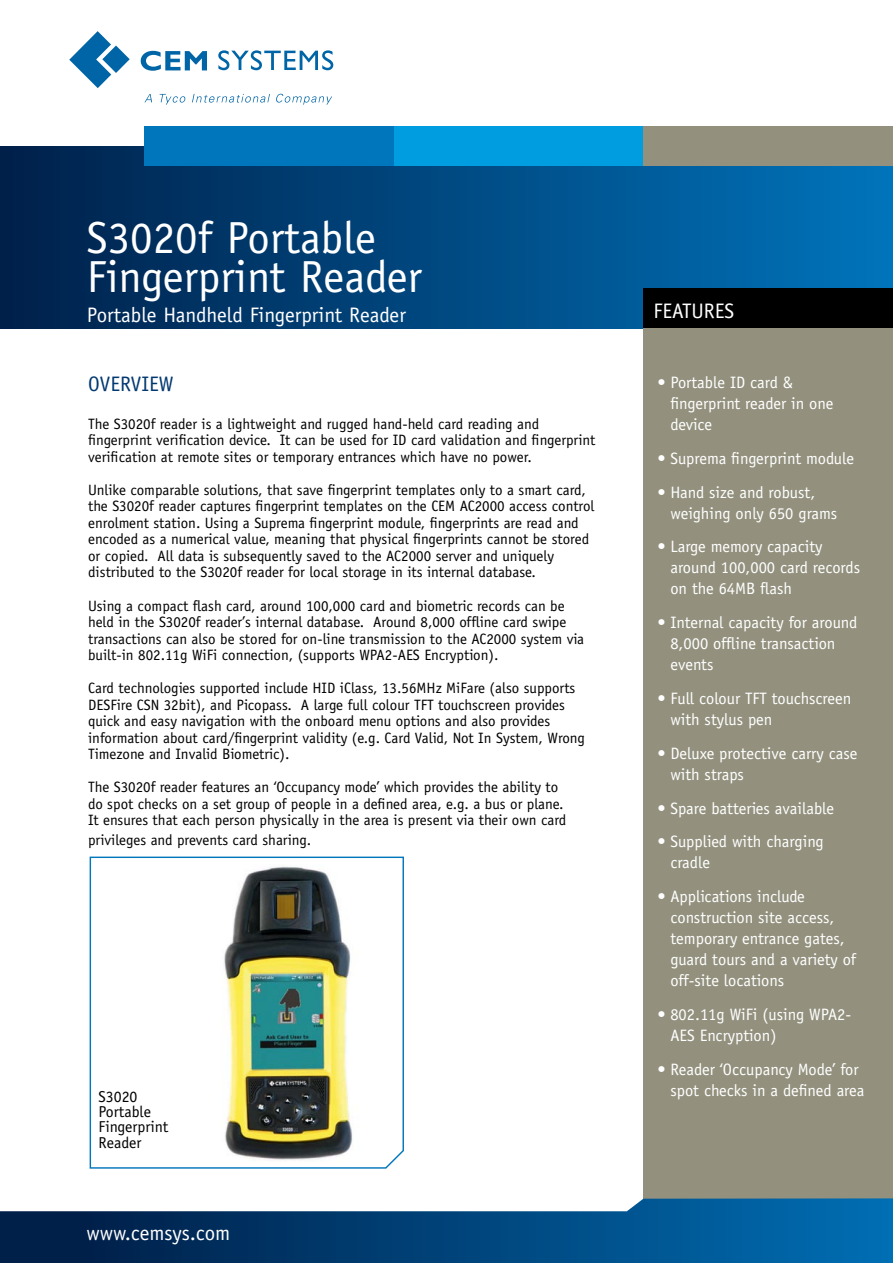
<style>
.page{position:relative;width:893px;height:1263px;background:#fff}
.page>*{position:absolute;margin:0;border:0;box-sizing:border-box;transform-origin:0 0}
.t1{font:45px/39px "Officina Sans";color:#fff}
.t2{font:21px "Officina Sans";color:#fff}
.t3{font:21px "Officina Sans";color:#003871}
.t4{font:16.5px/21px "Officina Sans";color:#fff}
.t5{font:15.75px/15.3px "Officina Sans";color:#000}
.t6{font:15px/16.5px "Officina Sans";color:#000}
</style>
<div class="page">
<div style="left:0;top:146px;width:893px;height:182px;background:linear-gradient(to right,#00204a,#0074bb)"></div>
<div style="left:643px;top:328px;width:250px;height:881px;background:#93917e"></div>
<svg style="left:0;top:1198px;width:893px;height:65px;background:#25608f"></svg>
<div style="left:145px;top:127px;width:250px;height:39px;background:#0076bd"></div>
<div style="left:395px;top:127px;width:250px;height:39px;background:#009ee0"></div>
<div style="left:643px;top:127px;width:250px;height:39px;background:#93917e"></div>
<div style="left:643px;top:288px;width:250px;height:40px;background:#000"></div>
<svg style="left:89px;top:856px;width:315px;height:313px"></svg>
<img style="left:209px;top:865px;width:159px;height:296px">
<svg style="left:218px;top:50px;width:115px;height:20px"></svg>
<svg style="left:141px;top:51px;width:66px;height:20px"></svg>
<svg style="left:69px;top:31px;width:61px;height:57px"></svg>
<svg style="left:144px;top:94px;width:8px;height:8px"></svg>
<svg style="left:160px;top:94px;width:26px;height:11px"></svg>
<svg style="left:192px;top:94px;width:78px;height:9px"></svg>
<svg style="left:276px;top:94px;width:56px;height:11px"></svg>
<h1 class="t1" style="left:87px;top:219px;width:336px">S3020f Portable<br>Fingerprint Reader</h1>
<h2 class="t2" style="left:87px;top:303px;width:320px">Portable Handheld Fingerprint Reader</h2>
<h2 class="t3" style="left:88px;top:372px;width:87px">OVERVIEW</h2>
<p class="t6" style="left:88px;top:416px;width:509px">The S3020f reader is a lightweight and rugged hand-held card reading and fingerprint verification device. It can be used for ID card validation and fingerprint verification at remote sites or temporary entrances which have no power.</p>
<p class="t6" style="left:88px;top:482px;width:508px">Unlike comparable solutions, that save fingerprint templates only to a smart card, the S3020f reader captures fingerprint templates on the CEM AC2000 access control enrolment station. Using a Suprema fingerprint module, fingerprints are read and encoded as a numerical value, meaning that physical fingerprints cannot be stored or copied. All data is subsequently saved to the AC2000 server and uniquely distributed to the S3020f reader for local storage in its internal database.</p>
<p class="t6" style="left:88px;top:597px;width:497px">Using a compact flash card, around 100,000 card and biometric records can be held in the S3020f reader’s internal database. Around 8,000 offline card swipe transactions can also be stored for on-line transmission to the AC2000 system via built-in 802.11g WiFi connection, (supports WPA2-AES Encryption).</p>
<p class="t6" style="left:88px;top:680px;width:498px">Card technologies supported include HID iClass, 13.56MHz MiFare (also supports DESFire CSN 32bit), and Picopass. A large full colour TFT touchscreen provides quick and easy navigation with the onboard menu options and also provides information about card/fingerprint validity (e.g. Card Valid, Not In System, Wrong Timezone and Invalid Biometric).</p>
<p class="t6" style="left:88px;top:779px;width:480px">The S3020f reader features an ‘Occupancy mode’ which provides the ability to do spot checks on a set group of people in a defined area, e.g. a bus or plane.<br>It ensures that each person physically in the area is present via their own card</p>
<p class="t6" style="left:88px;top:831px;width:225px">privileges and prevents card sharing.</p>
<p class="t5" style="left:99px;top:1089px;width:71px">S3020<br>Portable<br>Fingerprint<br>Reader</p>
<h2 class="t2" style="left:87px;top:1220px;width:145px">www.cemsys.com</h2>
<h2 class="t2" style="left:653px;top:298px;width:82px">FEATURES</h2>
<p class="t4" style="left:670px;top:372px;width:164px;text-indent:-13px">• Portable ID card &amp; fingerprint reader in one device</p>
<p class="t4" style="left:658px;top:448px;width:198px">• Suprema fingerprint module</p>
<p class="t4" style="left:670px;top:482px;width:168px;text-indent:-13px">• Hand size and robust, weighing only 650 grams</p>
<p class="t4" style="left:670px;top:536px;width:191px;text-indent:-13px">• Large memory capacity around 100,000 card records on the 64MB flash</p>
<p class="t4" style="left:670px;top:612px;width:189px;text-indent:-13px">• Internal capacity for around<br>8,000 offline transaction events</p>
<p class="t4" style="left:670px;top:688px;width:182px;text-indent:-13px">• Full colour TFT touchscreen with stylus pen</p>
<p class="t4" style="left:670px;top:743px;width:189px;text-indent:-13px">• Deluxe protective carry case with straps</p>
<p class="t4" style="left:658px;top:797px;width:178px">• Spare batteries available</p>
<p class="t4" style="left:670px;top:831px;width:155px;text-indent:-13px">• Supplied with charging cradle</p>
<p class="t4" style="left:670px;top:886px;width:187px;text-indent:-13px">• Applications include construction site access, temporary entrance gates, guard tours and a variety of off-site locations</p>
<p class="t4" style="left:670px;top:1004px;width:182px;text-indent:-13px">• 802.11g WiFi (using WPA2-<br>AES Encryption)</p>
<p class="t4" style="left:670px;top:1058px;width:196px;text-indent:-13px">• Reader ‘Occupancy Mode’ for spot checks in a defined area</p>
</div>
